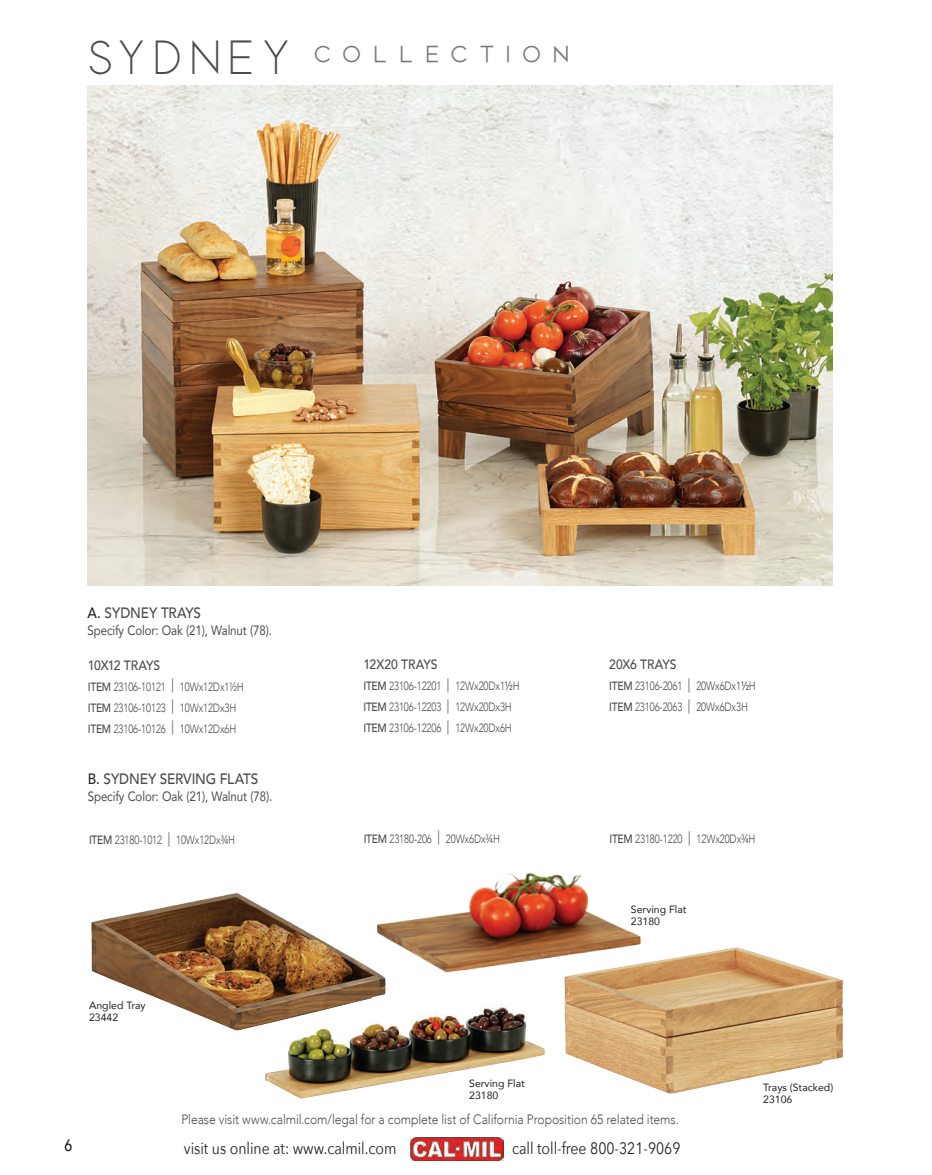
<style>
.page{position:relative;width:932px;height:1175px;background:#fff}
.page>*{position:absolute;margin:0;border:0;box-sizing:border-box;transform-origin:0 0}
.t1{font:37.5px "Rome";letter-spacing:.28em;color:#76787b}
.t2{font:16.5px "Avenir Next";color:#231f20;scale:.85 1}
.t3{font:500 16.5px "Avenir";color:#231f20;scale:.85 1}
.GROUP_TITLE{font:500 15px "Avenir";letter-spacing:-.015em;color:#4b4c4d;scale:.9 1}
.t4{font:300 13.5px "Avenir";letter-spacing:-.005em;color:#4b4c4d;scale:.9 1}
.GROUP_TITLE-2{font:13.5px "Avenir";letter-spacing:-.01em;color:#4b4c4d;scale:.85 1}
.Flatware_3_PROD_LIST{font:500 13.5px "Avenir";letter-spacing:-.015em;color:#4b4c4d;scale:.9 1}
.GROUP_TITLE-3{font:300 12px "Avenir";letter-spacing:-.01em;color:#4b4c4d;scale:.8 1}
.Flatware_3_PROD_LIST-2{font:300 12px "Avenir";letter-spacing:-.01em;color:#4b4c4d;scale:.8 1}
.Product_ID_Tag{font:10.5px "Avenir";color:#231f20}
.s1{font-size:45px;color:#4b4c4d}
.s2{color:#231f20}
.s3{font-weight:500}
.s4{font-size:14.25px;color:#57585a}
.s5{font-weight:400}
</style>
<div class="page">
<img style="left:410px;top:1137px;width:93px;height:23px">
<img style="left:88px;top:85px;width:744px;height:500px">
<img style="left:564px;top:947px;width:279px;height:147px">
<img style="left:388px;top:873px;width:269px;height:122px">
<img style="left:91px;top:893px;width:297px;height:138px">
<img style="left:256px;top:997px;width:320px;height:102px">
<h1 class="t1" style="left:88px;top:31px;width:483px"><span class="s1">SYDNEY</span> collection</h1>
<p class="GROUP_TITLE" style="left:88px;top:600px;width:127px"><span class="s2">A.</span> SYDNEY TRAYS</p>
<p class="GROUP_TITLE-2" style="left:88px;top:619px;width:218px">Specify Color: Oak (21), Walnut (78).</p>
<p class="Flatware_3_PROD_LIST" style="left:88px;top:653px;width:82px">10X12 TRAYS</p>
<p class="GROUP_TITLE-3" style="left:88px;top:679px;width:196px"><span class="s3">ITEM</span> 23106-10121 <span class="s4">|</span> 10Wx12Dx1½H</p>
<p class="GROUP_TITLE-3" style="left:88px;top:700px;width:187px"><span class="s3">ITEM</span> 23106-10123 <span class="s4">|</span> 10Wx12Dx3H</p>
<p class="GROUP_TITLE-3" style="left:88px;top:721px;width:187px"><span class="s3">ITEM</span> 23106-10126 <span class="s4">|</span> 10Wx12Dx6H</p>
<p class="Flatware_3_PROD_LIST" style="left:363px;top:652px;width:84px">12X20 TRAYS</p>
<p class="GROUP_TITLE-3" style="left:363px;top:679px;width:197px"><span class="s3">ITEM</span> 23106-12201 <span class="s4">|</span> 12Wx20Dx1<span class="s5">½</span>H</p>
<p class="GROUP_TITLE-3" style="left:363px;top:700px;width:187px"><span class="s3">ITEM</span> 23106-12203 <span class="s4">|</span> 12Wx20Dx3H</p>
<p class="GROUP_TITLE-3" style="left:363px;top:721px;width:187px"><span class="s3">ITEM</span> 23106-12206 <span class="s4">|</span> 12Wx20Dx6H</p>
<p class="Flatware_3_PROD_LIST" style="left:609px;top:653px;width:76px">20X6 TRAYS</p>
<p class="GROUP_TITLE-3" style="left:609px;top:679px;width:185px"><span class="s3">ITEM</span> 23106-2061 <span class="s4">|</span> 20Wx6Dx1<span class="s5">½</span>H</p>
<p class="GROUP_TITLE-3" style="left:609px;top:700px;width:175px"><span class="s3">ITEM</span> 23106-2063 <span class="s4">|</span> 20Wx6Dx3H</p>
<p class="GROUP_TITLE" style="left:88px;top:766px;width:191px"><span class="s2">B.</span> SYDNEY SERVING FLATS</p>
<p class="GROUP_TITLE-2" style="left:88px;top:785px;width:218px">Specify Color: Oak (21), Walnut (78).</p>
<p class="Flatware_3_PROD_LIST-2" style="left:89px;top:832px;width:184px"><span class="s3">ITEM</span> 23180-1012 <span class="s4">|</span> 10Wx12Dx¾H</p>
<p class="Flatware_3_PROD_LIST-2" style="left:364px;top:831px;width:172px"><span class="s3">ITEM</span> 23180-206 <span class="s4">|</span> 20Wx6Dx¾H</p>
<p class="Flatware_3_PROD_LIST-2" style="left:609px;top:832px;width:184px"><span class="s3">ITEM</span> 23180-1220 <span class="s4">|</span> 12Wx20Dx¾H</p>
<p class="Product_ID_Tag" style="left:631px;top:900px;width:57px">Serving Flat</p>
<p class="Product_ID_Tag" style="left:631px;top:912px;width:31px">23180</p>
<p class="Product_ID_Tag" style="left:89px;top:997px;width:58px">Angled Tray</p>
<p class="Product_ID_Tag" style="left:89px;top:1009px;width:31px">23442</p>
<h2 class="t3" style="left:64px;top:1130px;width:11px">6</h2>
<p class="Product_ID_Tag" style="left:469px;top:1074px;width:57px">Serving Flat</p>
<p class="Product_ID_Tag" style="left:469px;top:1086px;width:31px">23180</p>
<p class="t4" style="left:181px;top:1111px;width:554px">Please visit www.calmil.com/legal for a complete list of California Proposition 65 related items.</p>
<h2 class="t2" style="left:184px;top:1134px;width:251px">visit us online at: www.calmil.com</h2>
<h2 class="t2" style="left:512px;top:1134px;width:200px">call toll-free 800-321-9069</h2>
<p class="Product_ID_Tag" style="left:763px;top:1079px;width:72px">Trays (Stacked)</p>
<p class="Product_ID_Tag" style="left:763px;top:1091px;width:31px">23106</p>
</div>
